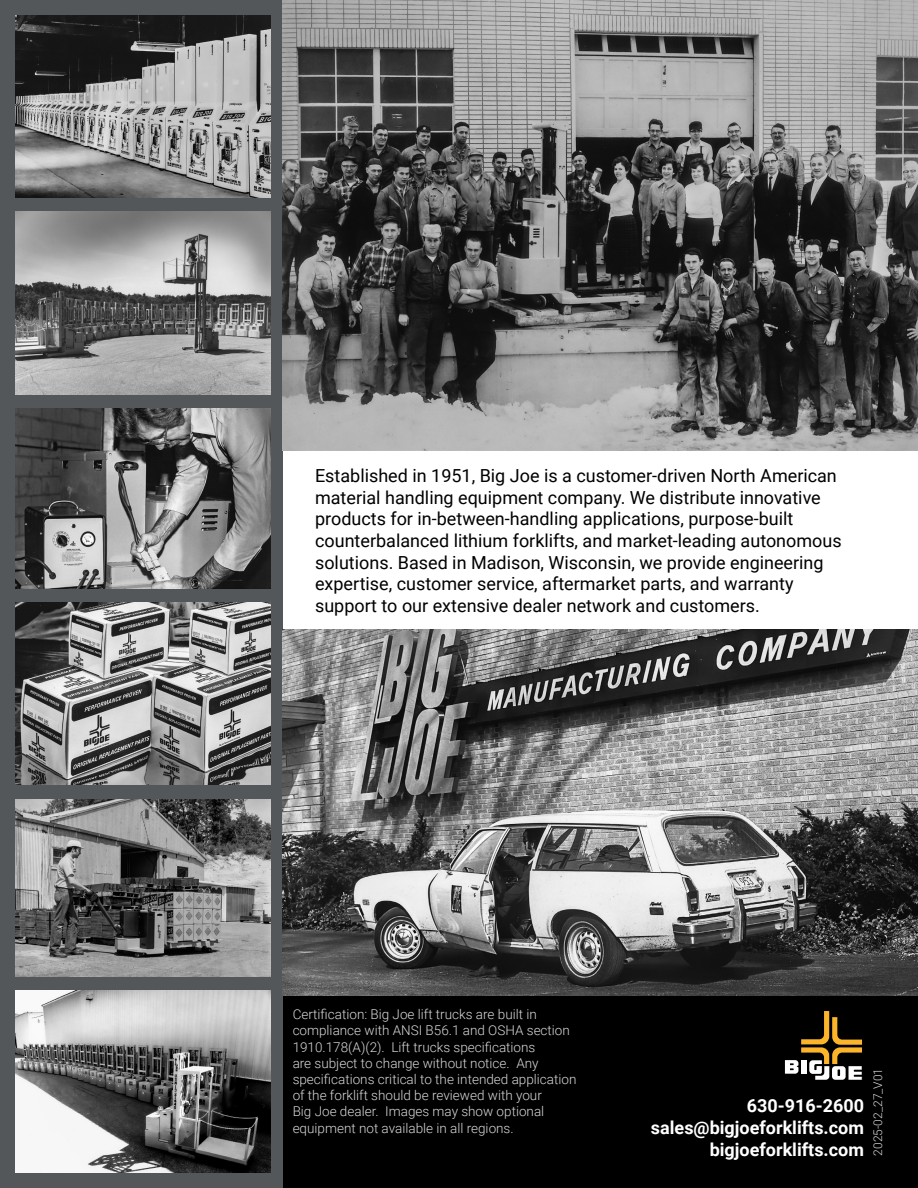
<style>
.page{position:relative;width:918px;height:1188px;background:#fff}
.page>*{position:absolute;margin:0;border:0;box-sizing:border-box;transform-origin:0 0}
.t1{font:18px/21.6px "Roboto";color:#000}
.t2{font:700 18px "Roboto";color:#fff}
.t3{font:300 13.5px/16.2px "Roboto";color:#d9d8d6}
.t4{font:300 12px "Roboto";color:#d9d8d6}
</style>
<div class="page">
<div style="left:0;top:996px;width:918px;height:192px;background:#000"></div>
<svg style="left:785px;top:1011px;width:77px;height:69px"></svg>
<div style="left:0;top:0;width:283px;height:1188px;background:#53575a"></div>
<img style="left:15px;top:15px;width:256px;height:183px">
<img style="left:15px;top:212px;width:256px;height:183px">
<img style="left:15px;top:409px;width:256px;height:179px">
<img style="left:15px;top:602px;width:256px;height:183px">
<img style="left:15px;top:799px;width:256px;height:177px">
<img style="left:15px;top:990px;width:256px;height:183px">
<img style="left:282px;top:0;width:636px;height:450px">
<img style="left:283px;top:630px;width:635px;height:366px">
<p class="t1" style="left:315px;top:464px;width:528px">Established in 1951, Big Joe is a customer-driven North American material handling equipment company. We distribute innovative products for in-between-handling applications, purpose-built counterbalanced lithium forklifts, and market-leading autonomous solutions. Based in Madison, Wisconsin, we provide engineering expertise, customer service, aftermarket parts, and warranty support to our extensive dealer network and customers.</p>
<p class="t3" style="left:293px;top:1006px;width:285px">Certification: Big Joe lift trucks are built in compliance with ANSI B56.1 and OSHA section 1910.178(A)(2). Lift trucks specifications<br>are subject to change without notice. Any specifications critical to the intended application of the forklift should be reviewed with your<br>Big Joe dealer. Images may show optional equipment not available in all regions.</p>
<p class="t2" style="left:747px;top:1093px;width:119px">630-916-2600</p>
<p class="t2" style="left:651px;top:1115px;width:215px">sales@bigjoeforklifts.com</p>
<p class="t2" style="left:710px;top:1137px;width:156px">bigjoeforklifts.com</p>
<p class="t4" style="left:869px;top:1156px;width:89px;rotate:-90deg">2025-02_27_V01</p>
</div>
